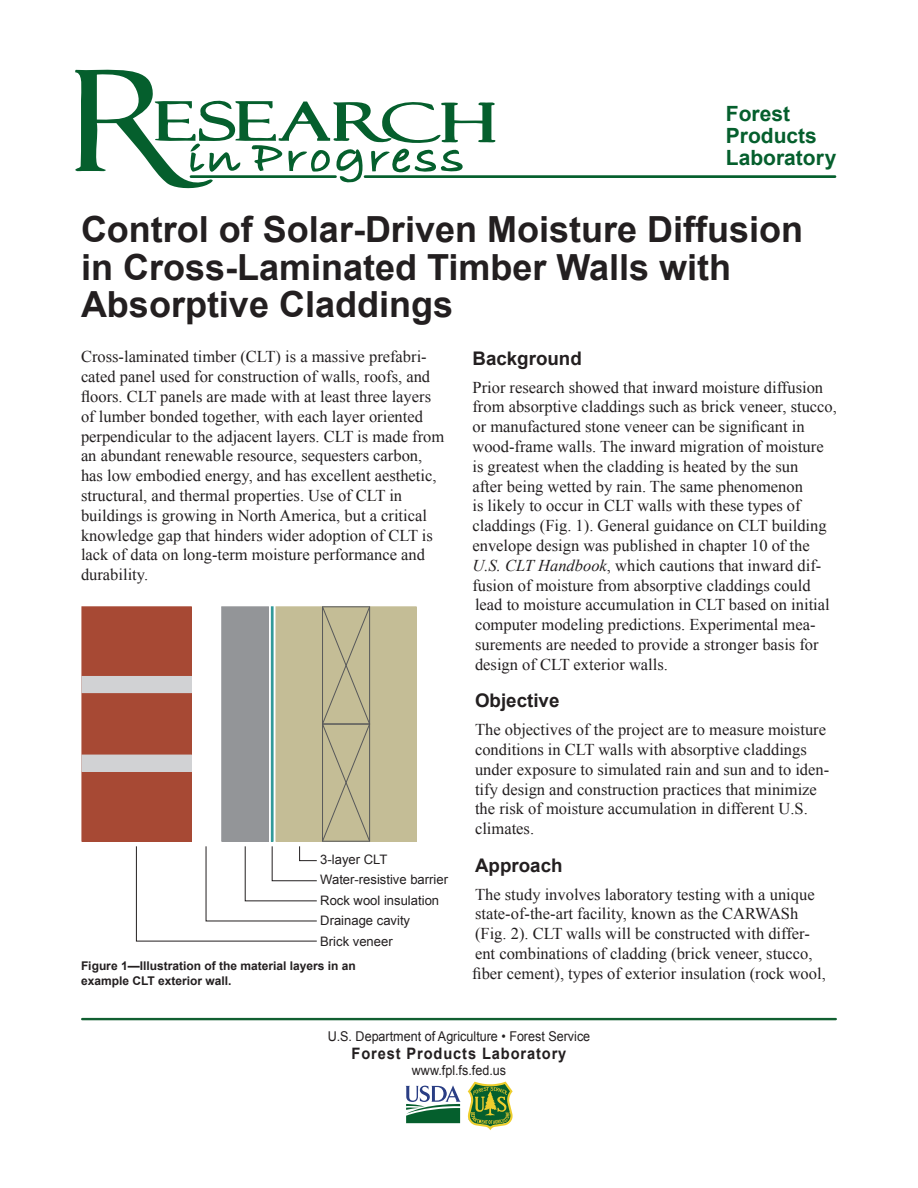
<style>
.page{position:relative;width:918px;height:1188px;background:#fff}
.page>*{position:absolute;margin:0;border:0;box-sizing:border-box;transform-origin:0 0}
.t1{font:700 36px/37.5px "Arial";color:#231f20}
.t2{font:700 21px/21.9px "Arial";color:#055f2d}
.heading_1{font:700 18.75px "Arial";color:#231f20}
.body{font:16.5px/19.8px "Times New Roman";color:#231f20}
.t3{font:700 15.75px "Arial";letter-spacing:.06em;color:#231f20;scale:.93 1}
.t4{font:13.5px "Arial";color:#231f20;scale:.93 1}
.t5{font:13.05px/20.4px "Arial";color:#231f20}
.figure_caption{font:700 12px/14.4px "Arial";color:#231f20}
.s1{font-style:italic}
</style>
<div class="page">
<hr style="left:82px;top:1018px;width:754px;height:2px;background:#115f31">
<svg style="left:406px;top:1085px;width:55px;height:38px"></svg>
<svg style="left:468px;top:1082px;width:45px;height:48px"></svg>
<svg style="left:75px;top:69px;width:421px;height:120px"></svg>
<hr style="left:191px;top:175px;width:145px;height:3px;background:#055f2d">
<hr style="left:365px;top:175px;width:470px;height:3px;background:#055f2d">
<div style="left:276px;top:607px;width:140px;height:234px;background:#c4bd96"></div>
<div style="left:82px;top:607px;width:109px;height:234px;background:#a74934"></div>
<div style="left:82px;top:606px;width:110px;height:236px;border:1px solid #a74934"></div>
<div style="left:82px;top:676px;width:109px;height:17px;background:#d1d2d4"></div>
<div style="left:82px;top:755px;width:109px;height:16px;background:#d1d2d4"></div>
<div style="left:82px;top:755px;width:110px;height:17px;border:1px solid #d1d2d4"></div>
<svg style="left:136px;top:606px;width:235px;height:336px"></svg>
<p class="t2" style="left:726px;top:104px;width:112px">Forest<br>Products<br>Laboratory</p>
<p class="t1" style="left:81px;top:212px;width:724px">Control of Solar-Driven Moisture Diffusion in Cross-Laminated Timber Walls with<br>Absorptive Claddings</p>
<p class="body" style="left:81px;top:347px;width:365px">Cross-laminated timber (CLT) is a massive prefabri&shy;cated panel used for construction of walls, roofs, and floors. CLT panels are made with at least three layers of lumber bonded together, with each layer oriented perpendicular to the adjacent layers. CLT is made from an abundant renewable resource, sequesters carbon, has low embodied energy, and has excellent aesthetic, structural, and thermal properties. Use of CLT in buildings is growing in North America, but a critical knowledge gap that hinders wider adoption of CLT is lack of data on long-term moisture performance and durability.</p>
<p class="heading_1" style="left:472px;top:346px;width:111px">Background</p>
<p class="body" style="left:472px;top:377px;width:366px">Prior research showed that inward moisture diffusion from absorptive claddings such as brick veneer, stucco, or manufactured stone veneer can be significant in wood-frame walls. The inward migration of moisture is greatest when the cladding is heated by the sun<br>after being wetted by rain. The same phenomenon<br>is likely to occur in CLT walls with these types of claddings (Fig. 1). General guidance on CLT building envelope design was published in chapter 10 of the <span class="s1">U.S. CLT Handbook</span>, which cautions that inward dif&shy;fusion of moisture from absorptive claddings could lead to moisture accumulation in CLT based on initial computer modeling predictions. Experimental mea&shy;surements are needed to provide a stronger basis for design of CLT exterior walls.</p>
<p class="heading_1" style="left:475px;top:688px;width:86px">Objective</p>
<p class="body" style="left:475px;top:719px;width:356px">The objectives of the project are to measure moisture conditions in CLT walls with absorptive claddings under exposure to simulated rain and sun and to iden&shy;tify design and construction practices that minimize the risk of moisture accumulation in different U.S. climates.</p>
<p class="heading_1" style="left:475px;top:853px;width:89px">Approach</p>
<p class="body" style="left:472px;top:884px;width:355px">The study involves laboratory testing with a unique state-of-the-art facility, known as the CARWASh (Fig. 2). CLT walls will be constructed with differ&shy;ent combinations of cladding (brick veneer, stucco, fiber cement), types of exterior insulation (rock wool,</p>
<p class="t5" style="left:320px;top:849px;width:129px">3-layer CLT<br>Water-resistive barrier<br>Rock wool insulation<br>Drainage cavity<br>Brick veneer</p>
<p class="figure_caption" style="left:81px;top:959px;width:276px">Figure 1—Illustration of the material layers in an example CLT exterior wall.</p>
<p class="t4" style="left:328px;top:1027px;width:284px">U.S. Department of Agriculture • Forest Service</p>
<p class="t3" style="left:352px;top:1043px;width:233px">Forest Products Laboratory</p>
<p class="t4" style="left:412px;top:1062px;width:103px">www.fpl.fs.fed.us</p>
</div>
